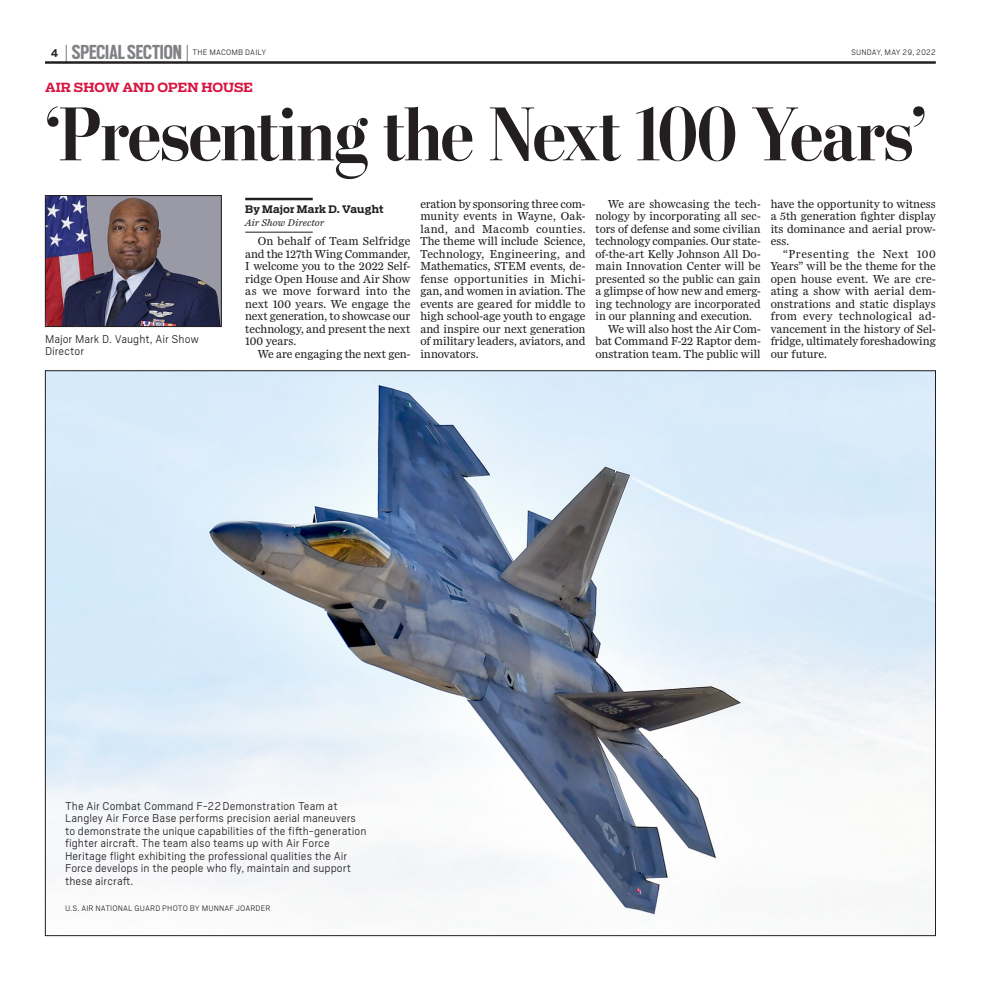
<style>
.page{position:relative;width:981px;height:981px;background:#fff}
.page>*{position:absolute;margin:0;border:0;box-sizing:border-box;transform-origin:0 0}
.t1{font:700 76.25px "Stilson Display";letter-spacing:-.01em;color:#231f20}
.t2{font:700 22.5px "Scout Cond";color:#808285}
.t3{font:300 12.5px/12.5px "Cub Scout";color:#231f20}
.t4{font:700 12.5px "Receiver";letter-spacing:.005em;color:#d81440}
.t5{font:700 12.5px "Cub Scout";color:#231f20}
.t6{font:12px/12.5px "Miller Daily Two";color:#231f20;text-align:justify}
.t7{font:700 10.25px "Receiver";letter-spacing:.015em;color:#231f20}
.t8{font:italic 10px "Miller Daily Two";letter-spacing:.01em;color:#231f20}
.t9{font:300 8.75px "Cub Scout";letter-spacing:.01em;color:#231f20}
.s1{font-family:"Cub Scout";font-weight:300;font-size:21.5px;color:#231f20}
</style>
<div class="page">
<hr style="left:245px;top:198px;width:68px;height:2px;background:#231f20">
<hr style="left:245px;top:232px;width:68px;height:1px;background:#231f20">
<img style="left:47px;top:197px;width:173px;height:128px">
<div style="left:45px;top:195px;width:177px;height:132px;border:1px solid #231f20"></div>
<img style="left:47px;top:372px;width:886px;height:561px">
<hr style="left:45px;top:61px;width:890px;height:3px;background:#231f20">
<h2 class="t2" style="left:65px;top:38px;width:125px"><span class="s1">|</span> SPECIAL SECTION <span class="s1">|</span></h2>
<p class="t5" style="left:51px;top:45px;width:9px">4</p>
<p class="t9" style="left:192px;top:50px;width:75px">THE MACOMB DAILY</p>
<p class="t9" style="left:851px;top:50px;width:86px">SUNDAY, MAY 29, 2022</p>
<p class="t4" style="left:45px;top:83px;width:209px">AIR SHOW AND OPEN HOUSE</p>
<h1 class="t1" style="left:45px;top:107px;width:882px">‘Presenting the Next 100 Years’</h1>
<p class="t3" style="left:45px;top:334px;width:155px">Major Mark D. Vaught, Air Show<br>Director</p>
<p class="t7" style="left:245px;top:206px;width:140px">By Major Mark D. Vaught</p>
<p class="t8" style="left:245px;top:219px;width:81px">Air Show Director</p>
<p class="t6" style="left:245px;top:236px;width:167px;text-indent:13px">On behalf of Team Selfridge and the 127th Wing Commander, I welcome you to the 2022 Self&shy;ridge Open House and Air Show as we move forward into the next 100 years. We engage the next generation, to showcase our technology, and present the next 100 years.</p>
<p class="t6" style="left:257px;top:348px;width:154px">We are engaging the next gen-</p>
<p class="t6" style="left:420px;top:198px;width:167px">eration by sponsoring three com&shy;munity events in Wayne, Oak&shy;land, and Macomb counties.<br>The theme will include Science, Technology, Engineering, and Mathematics, STEM events, de&shy;fense opportunities in Michi&shy;gan, and women in aviation. The events are geared for middle to high school-age youth to engage and inspire our next generation of military leaders, aviators, and innovators.</p>
<p class="t6" style="left:608px;top:198px;width:154px">We are showcasing the tech-</p>
<p class="t6" style="left:595px;top:211px;width:166px">nology by incorporating all sec-</p>
<p class="t6" style="left:595px;top:223px;width:166px">tors of defense and some civilian</p>
<p class="t6" style="left:595px;top:236px;width:166px">technology companies. Our state-</p>
<p class="t6" style="left:595px;top:248px;width:166px">of-the-art Kelly Johnson All Do-</p>
<p class="t6" style="left:595px;top:261px;width:166px">main Innovation Center will be</p>
<p class="t6" style="left:595px;top:273px;width:166px">presented so the public can gain</p>
<p class="t6" style="left:595px;top:286px;width:167px">a glimpse of how new and emerg-</p>
<p class="t6" style="left:595px;top:298px;width:166px">ing technology are incorporated</p>
<p class="t6" style="left:595px;top:311px;width:158px">in our planning and execution.</p>
<p class="t6" style="left:608px;top:323px;width:154px">We will also host the Air Com-</p>
<p class="t6" style="left:595px;top:336px;width:167px">bat Command F-22 Raptor dem-</p>
<p class="t6" style="left:595px;top:348px;width:167px">onstration team. The public will</p>
<p class="t6" style="left:770px;top:198px;width:167px">have the opportunity to witness a 5th generation fighter display its dominance and aerial prow&shy;ess.</p>
<p class="t6" style="left:770px;top:248px;width:167px;text-indent:12px">“Presenting the Next 100<br>Years” will be the theme for the open house event. We are cre&shy;ating a show with aerial dem&shy;onstrations and static displays from every technological ad&shy;vancement in the history of Sel&shy;fridge, ultimately foreshadowing our future.</p>
<p class="t3" style="left:65px;top:800px;width:303px">The Air Combat Command F-22Demonstration Team at Langley Air Force Base performs precision aerial maneuvers to demonstrate the unique capabilities of the fifth-generation fighter aircraft. The team also teams up with Air Force Heritage flight exhibiting the professional qualities the Air Force develops in the people who fly, maintain and support these aircraft.</p>
<p class="t9" style="left:65px;top:905px;width:207px">U.S. AIR NATIONAL GUARD PHOTO BY MUNNAF JOARDER</p>
</div>
